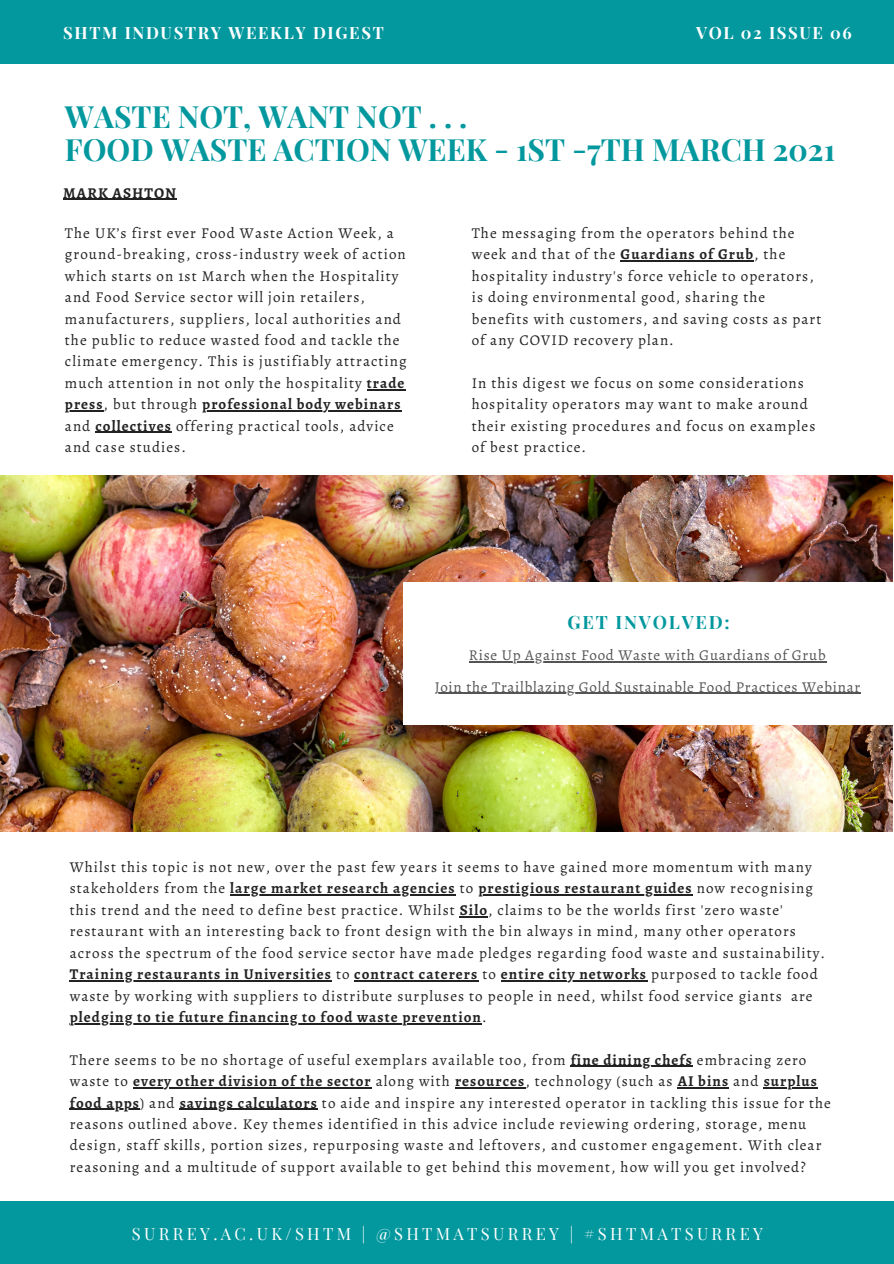
<style>
.page{position:relative;width:894px;height:1264px;background:#fff}
.page>*{position:absolute;margin:0;border:0;box-sizing:border-box;transform-origin:0 0}
.t1{font:700 30px "Playfair Display SC";color:#03989e}
.t2{font:700 18px "Playfair Display SC";letter-spacing:.1em;color:#03989e}
.t3{font:16.5px "Playfair Display SC";letter-spacing:.2em;color:#fff}
.t4{font:700 16.5px "Playfair Display SC";letter-spacing:.1em;color:#fff}
.t5{font:15px/21.5px "Alegreya";letter-spacing:.07em;color:#222}
.t6{font:15px "Alegreya";letter-spacing:.05em;color:#545454}
.t7{font:700 15px "Alegreya";letter-spacing:.07em;color:#222}
.s1{font-weight:700}
</style>
<div class="page">
<img style="left:0;top:475px;width:892px;height:356px">
<div style="left:0;top:0;width:893px;height:63px;background:#03989e"></div>
<div style="left:0;top:1201px;width:893px;height:62px;background:#03989e"></div>
<div style="left:402px;top:582px;width:491px;height:142px;background:#fff"></div>
<hr style="left:230px;top:894px;width:225px;height:1px;background:#222">
<hr style="left:478px;top:894px;width:214px;height:1px;background:#222">
<svg style="left:459px;top:916px;width:29px;height:1px"></svg>
<hr style="left:70px;top:980px;width:262px;height:1px;background:#222">
<hr style="left:354px;top:980px;width:124px;height:1px;background:#222">
<hr style="left:501px;top:980px;width:146px;height:1px;background:#222">
<hr style="left:70px;top:1023px;width:412px;height:1px;background:#222">
<hr style="left:570px;top:1065px;width:122px;height:1px;background:#222">
<hr style="left:133px;top:1087px;width:238px;height:1px;background:#222">
<hr style="left:455px;top:1087px;width:70px;height:1px;background:#222">
<hr style="left:677px;top:1087px;width:52px;height:1px;background:#222">
<hr style="left:763px;top:1087px;width:54px;height:1px;background:#222">
<hr style="left:70px;top:1108px;width:70px;height:1px;background:#222">
<hr style="left:180px;top:1108px;width:138px;height:1px;background:#222">
<hr style="left:367px;top:389px;width:38px;height:1px;background:#222">
<hr style="left:65px;top:410px;width:39px;height:1px;background:#222">
<hr style="left:202px;top:410px;width:199px;height:1px;background:#222">
<hr style="left:95px;top:432px;width:77px;height:1px;background:#222">
<hr style="left:620px;top:260px;width:134px;height:2px;background:#222">
<hr style="left:63px;top:199px;width:114px;height:1px;background:#222">
<hr style="left:469px;top:661px;width:357px;height:1px;background:#545454">
<hr style="left:440px;top:692px;width:420px;height:2px;background:#545454">
<p class="t4" style="left:63px;top:22px;width:322px">SHTM INDUSTRY WEEKLY DIGEST</p>
<p class="t4" style="left:695px;top:22px;width:157px">VOL 02 ISSUE 06</p>
<p class="t1" style="left:65px;top:96px;width:403px">WASTE NOT, WANT NOT . . .</p>
<p class="t1" style="left:65px;top:128px;width:771px">FOOD WASTE ACTION WEEK - 1ST -7TH MARCH 2021</p>
<p class="t7" style="left:63px;top:182px;width:114px">MARK ASHTON</p>
<p class="t5" style="left:65px;top:222px;width:343px">The UK’s first ever Food Waste Action Week, a ground-breaking, cross-industry week of action which starts on 1st March when the Hospitality and Food Service sector will join retailers, manufacturers, suppliers, local authorities and the public to reduce wasted food and tackle the climate emergency. This is justifiably attracting much attention in not only the hospitality <span class="s1">trade press</span>, but through <span class="s1">professional body webinars </span>and <span class="s1">collectives</span> offering practical tools, advice and case studies.</p>
<p class="t5" style="left:471px;top:222px;width:351px">The messaging from the operators behind the week and that of the <span class="s1">Guardians of Grub</span>, the hospitality industry's force vehicle to operators, is doing environmental good, sharing the benefits with customers, and saving costs as part of any COVID recovery plan.</p>
<p class="t5" style="left:471px;top:372px;width:345px">In this digest we focus on some considerations hospitality operators may want to make around their existing procedures and focus on examples of best practice.</p>
<p class="t2" style="left:567px;top:609px;width:164px">GET INVOLVED:</p>
<p class="t6" style="left:469px;top:645px;width:358px">Rise Up Against Food Waste with Guardians of Grub</p>
<p class="t6" style="left:434px;top:676px;width:427px">Join the Trailblazing Gold Sustainable Food Practices Webinar</p>
<p class="t5" style="left:70px;top:856px;width:756px">Whilst this topic is not new, over the past few years it seems to have gained more momentum with many stakeholders from the <span class="s1">large market research agencies</span> to <span class="s1">prestigious restaurant guides</span> now recognising this trend and the need to define best practice. Whilst <span class="s1">Silo</span>, claims to be the worlds first 'zero waste' restaurant with an interesting back to front design with the bin always in mind, many other operators across the spectrum of the food service sector have made pledges regarding food waste and sustainability.<br><span class="s1">Training restaurants in Universities</span> to <span class="s1">contract caterers</span> to <span class="s1">entire city networks</span> purposed to tackle food waste by working with suppliers to distribute surpluses to people in need, whilst food service giants are <span class="s1">pledging to tie future financing to food waste prevention</span>.</p>
<p class="t5" style="left:70px;top:1048px;width:762px">There seems to be no shortage of useful exemplars available too, from <span class="s1">fine dining chefs</span> embracing zero waste to <span class="s1">every other division of the sector</span> along with <span class="s1">resources</span>, technology (such as <span class="s1">AI bins</span> and <span class="s1">surplus food apps</span>) and <span class="s1">savings calculators</span> to aide and inspire any interested operator in tackling this issue for the reasons outlined above. Key themes identified in this advice include reviewing ordering, storage, menu design, staff skills, portion sizes, repurposing waste and leftovers, and customer engagement. With clear reasoning and a multitude of support available to get behind this movement, how will you get involved?</p>
<p class="t3" style="left:132px;top:1221px;width:632px">SURREY.AC.UK/SHTM | @SHTMATSURREY | #SHTMATSURREY</p>
</div>
